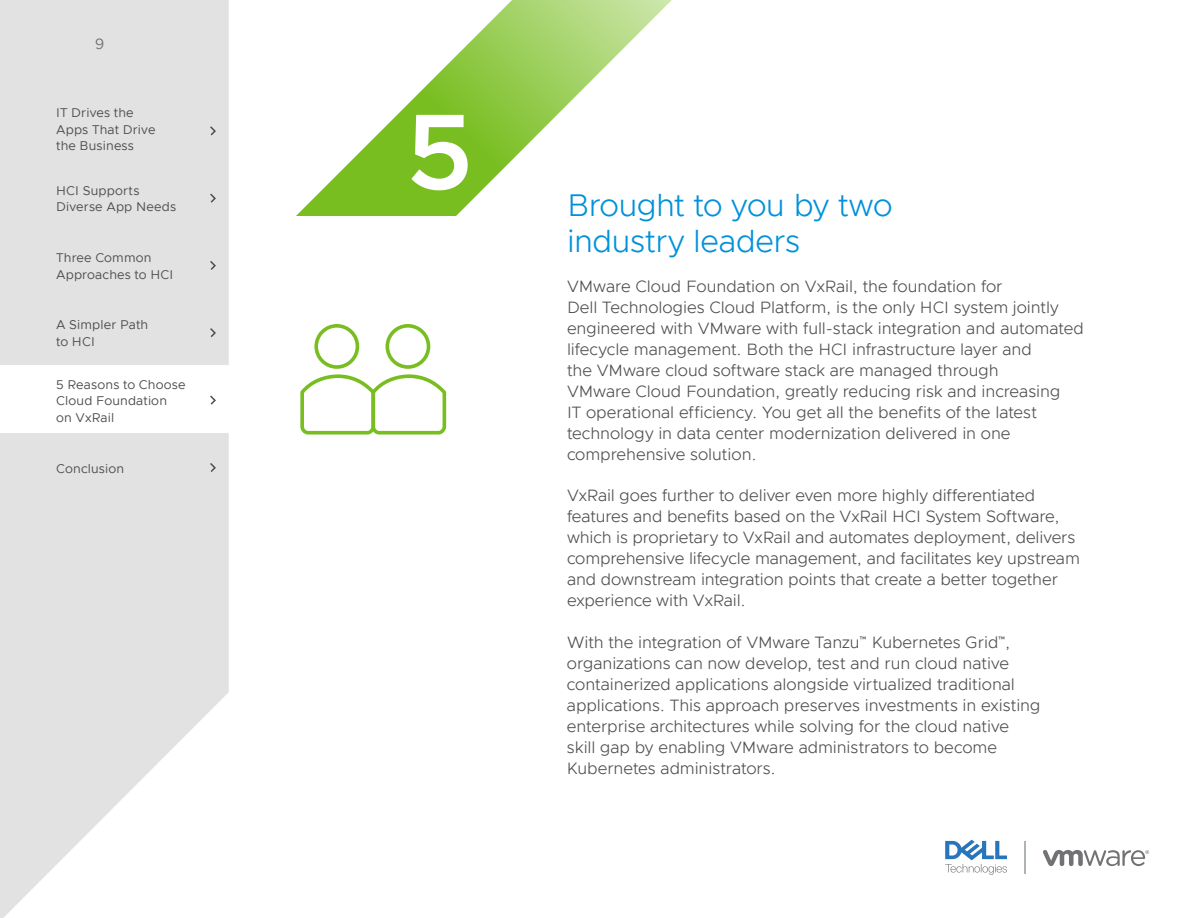
<style>
.page{position:relative;width:1188px;height:918px;background:#fff}
.page>*{position:absolute;margin:0;border:0;box-sizing:border-box;transform-origin:0 0}
.eBook_MAIN_HEADLINE{font:600 108px "Metropolis";color:#fff}
.eBook_MAIN_HEADLINE-2{font:300 31.5px/36px "Metropolis";letter-spacing:-.015em;color:#0091da}
.eBook_BODY_TEXT{font:300 16.5px/21px "Metropolis";letter-spacing:-.005em;color:#4d4d4f}
.t1{font:15px "Metropolis";color:#717074}
.eBOOK_MENU_STYLE{font:12.75px/16.5px "Metropolis";letter-spacing:.015em;color:#4d4d4f}
.eBOOK_MENU_STYLE-2{font:12.75px/16.5px "Metropolis";letter-spacing:-.005em;color:#4d4d4f}
</style>
<div class="page">
<svg style="left:0;top:0;width:229px;height:918px;background:#e6e6e6"></svg>
<svg style="left:296px;top:0;width:376px;height:216px"></svg>
<svg style="left:300px;top:324px;width:146px;height:111px"></svg>
<hr style="left:1024px;top:841px;width:2px;height:33px;background:#aeb3b6">
<svg style="left:1043px;top:850px;width:106px;height:16px"></svg>
<svg style="left:945px;top:840px;width:62px;height:35px"></svg>
<svg style="left:208px;top:259px;width:9px;height:13px"></svg>
<svg style="left:208px;top:461px;width:9px;height:13px"></svg>
<svg style="left:208px;top:192px;width:9px;height:12px"></svg>
<svg style="left:208px;top:125px;width:9px;height:12px"></svg>
<div style="left:0;top:366px;width:229px;height:67px;background:#fff"></div>
<svg style="left:208px;top:326px;width:9px;height:13px"></svg>
<svg style="left:210px;top:395px;width:6px;height:10px"></svg>
<p class="t1" style="left:95px;top:35px;width:11px">9</p>
<p class="eBOOK_MENU_STYLE" style="left:56px;top:105px;width:101px">IT Drives the<br>Apps That Drive the Business</p>
<p class="eBOOK_MENU_STYLE" style="left:56px;top:182px;width:122px">HCI Supports<br>Diverse App Needs</p>
<p class="eBOOK_MENU_STYLE" style="left:56px;top:250px;width:119px">Three Common<br>Approaches to HCI</p>
<p class="eBOOK_MENU_STYLE" style="left:56px;top:317px;width:94px">A Simpler Path to HCI</p>
<p class="eBOOK_MENU_STYLE" style="left:56px;top:376px;width:131px">5 Reasons to Choose<br>Cloud Foundation on VxRail</p>
<p class="eBOOK_MENU_STYLE-2" style="left:56px;top:376px;width:127px;text-indent:56px">s to Choose<br>VMware Cloud</p>
<p class="eBOOK_MENU_STYLE" style="left:56px;top:460px;width:69px">Conclusion</p>
<p class="eBook_MAIN_HEADLINE" style="left:407px;top:84px;width:68px">5</p>
<p class="eBook_MAIN_HEADLINE-2" style="left:567px;top:187px;width:327px">Brought to you by two industry leaders</p>
<p class="eBook_BODY_TEXT" style="left:567px;top:276px;width:518px">VMware Cloud Foundation on VxRail, the foundation for<br>Dell Technologies Cloud Platform, is the only HCI system jointly engineered with VMware with full-stack integration and automated lifecycle management. Both the HCI infrastructure layer and<br>the VMware cloud software stack are managed through<br>VMware Cloud Foundation, greatly reducing risk and increasing<br>IT operational efficiency. You get all the benefits of the latest technology in data center modernization delivered in one comprehensive solution.</p>
<p class="eBook_BODY_TEXT" style="left:567px;top:485px;width:514px">VxRail goes further to deliver even more highly differentiated features and benefits based on the VxRail HCI System Software, which is proprietary to VxRail and automates deployment, delivers comprehensive lifecycle management, and facilitates key upstream and downstream integration points that create a better together experience with VxRail.</p>
<p class="eBook_BODY_TEXT" style="left:567px;top:631px;width:475px">With the integration of VMware Tanzu<sup>™</sup> Kubernetes Grid<sup>™</sup>, organizations can now develop, test and run cloud native containerized applications alongside virtualized traditional applications. This approach preserves investments in existing enterprise architectures while solving for the cloud native skill gap by enabling VMware administrators to become Kubernetes administrators.</p>
</div>
